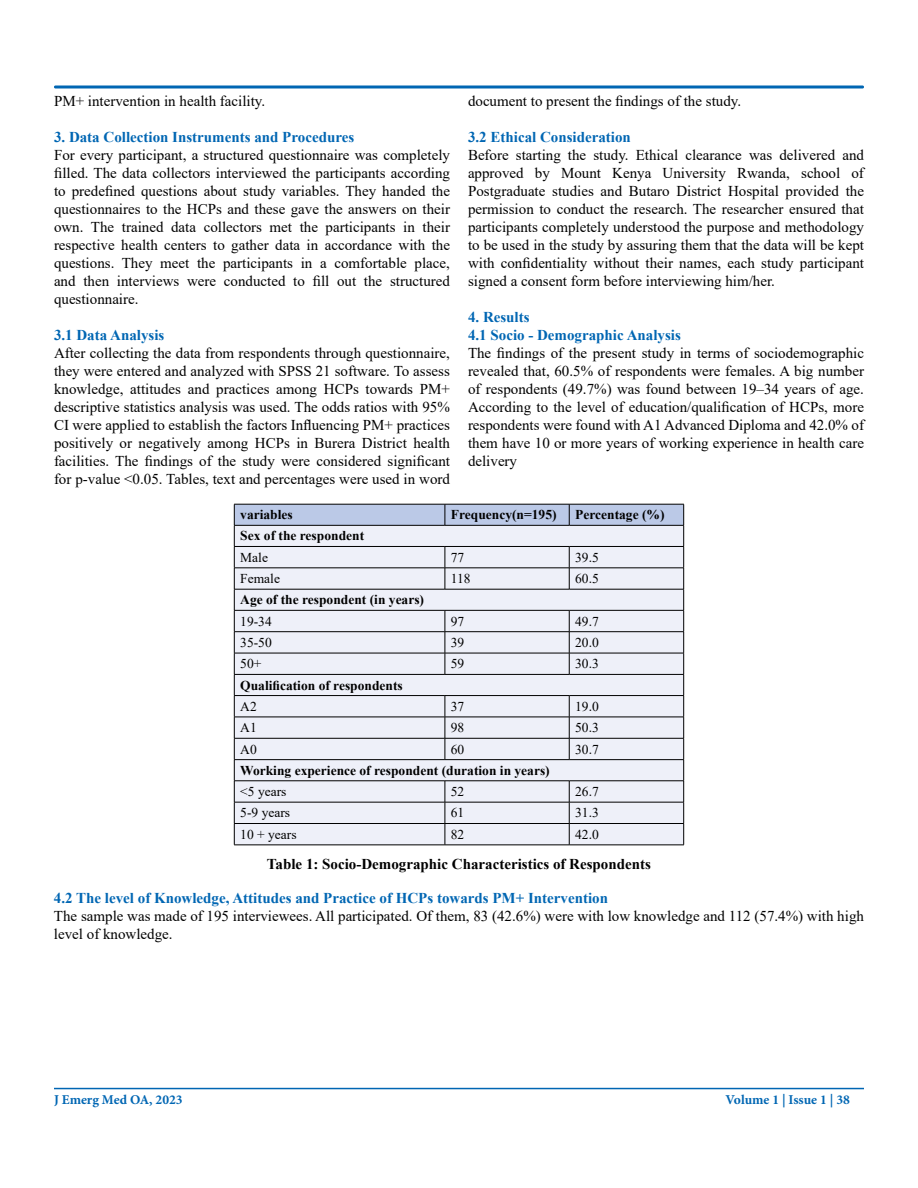
<style>
.page{position:relative;width:918px;height:1188px;background:#fff}
.page>*{position:absolute;margin:0;border:0;box-sizing:border-box;transform-origin:0 0}
.t1{font:15px/18px "Times New Roman";color:#000;text-align:justify}
.t2{font:700 15px/18px "Times New Roman";color:#0066b3}
.t3{font:700 15px "Times New Roman";color:#000}
.t4{font:700 13.5px "Times New Roman";color:#000}
.t5{font:13.5px "Times New Roman";color:#000}
.t6{font:700 13.5px "Minion Pro";color:#0066b3}
</style>
<div class="page">
<hr style="left:54px;top:1088px;width:810px;height:1px;background:#0066b3">
<div style="left:54px;top:86px;width:810px;height:2px;border:2px solid #0066b3"></div>
<svg style="left:234px;top:504px;width:450px;height:341px;background:#dee0ea"></svg>
<hr style="left:234px;top:845px;width:211px;height:1px;background:#000">
<hr style="left:445px;top:845px;width:124px;height:1px;background:#000">
<hr style="left:569px;top:845px;width:115px;height:1px;background:#000">
<p class="t1" style="left:54px;top:91px;width:213px">PM+ intervention in health facility.</p>
<p class="t2" style="left:54px;top:127px;width:302px">3. Data Collection Instruments and Procedures</p>
<p class="t1" style="left:54px;top:145px;width:398px">For every participant, a structured questionnaire was completely filled. The data collectors interviewed the participants according to predefined questions about study variables. They handed the questionnaires to the HCPs and these gave the answers on their own. The trained data collectors met the participants in their respective health centers to gather data in accordance with the questions. They meet the participants in a comfortable place, and then interviews were conducted to fill out the structured questionnaire.</p>
<p class="t2" style="left:54px;top:325px;width:112px">3.1 Data Analysis</p>
<p class="t1" style="left:54px;top:343px;width:398px">After collecting the data from respondents through questionnaire, they were entered and analyzed with SPSS 21 software. To assess knowledge, attitudes and practices among HCPs towards PM+ descriptive statistics analysis was used. The odds ratios with 95% CI were applied to establish the factors Influencing PM+ practices positively or negatively among HCPs in Burera District health facilities. The findings of the study were considered significant for p-value &lt;0.05. Tables, text and percentages were used in word</p>
<p class="t1" style="left:468px;top:91px;width:275px">document to present the findings of the study.</p>
<p class="t2" style="left:468px;top:127px;width:164px">3.2 Ethical Consideration</p>
<p class="t1" style="left:468px;top:145px;width:398px">Before starting the study. Ethical clearance was delivered and approved by Mount Kenya University Rwanda, school of Postgraduate studies and Butaro District Hospital provided the permission to conduct the research. The researcher ensured that participants completely understood the purpose and methodology to be used in the study by assuring them that the data will be kept with confidentiality without their names, each study participant signed a consent form before interviewing him/her.</p>
<p class="t2" style="left:468px;top:307px;width:214px">4. Results<br>4.1 Socio - Demographic Analysis</p>
<p class="t1" style="left:468px;top:343px;width:398px">The findings of the present study in terms of sociodemographic revealed that, 60.5% of respondents were females. A big number of respondents (49.7%) was found between 19–34 years of age.<br>According to the level of education/qualification of HCPs, more respondents were found with A1 Advanced Diploma and 42.0% of them have 10 or more years of working experience in health care delivery</p>
<p class="t4" style="left:240px;top:505px;width:54px">variables</p>
<p class="t4" style="left:451px;top:505px;width:107px">Frequency(n=195)</p>
<p class="t4" style="left:575px;top:505px;width:91px">Percentage (%)</p>
<p class="t4" style="left:240px;top:526px;width:125px">Sex of the respondent</p>
<p class="t5" style="left:240px;top:548px;width:29px">Male</p>
<p class="t5" style="left:451px;top:548px;width:15px">77</p>
<p class="t5" style="left:575px;top:548px;width:25px">39.5</p>
<p class="t5" style="left:240px;top:569px;width:41px">Female</p>
<p class="t5" style="left:451px;top:569px;width:21px">118</p>
<p class="t5" style="left:575px;top:569px;width:25px">60.5</p>
<p class="t4" style="left:240px;top:590px;width:185px">Age of the respondent (in years)</p>
<p class="t5" style="left:240px;top:612px;width:33px">19-34</p>
<p class="t5" style="left:451px;top:612px;width:15px">97</p>
<p class="t5" style="left:575px;top:612px;width:25px">49.7</p>
<p class="t5" style="left:240px;top:633px;width:33px">35-50</p>
<p class="t5" style="left:451px;top:633px;width:15px">39</p>
<p class="t5" style="left:575px;top:633px;width:25px">20.0</p>
<p class="t5" style="left:240px;top:654px;width:23px">50+</p>
<p class="t5" style="left:451px;top:654px;width:15px">59</p>
<p class="t5" style="left:575px;top:654px;width:25px">30.3</p>
<p class="t4" style="left:240px;top:675px;width:164px">Qualification of respondents</p>
<p class="t5" style="left:240px;top:697px;width:18px">A2</p>
<p class="t5" style="left:451px;top:697px;width:15px">37</p>
<p class="t5" style="left:575px;top:697px;width:25px">19.0</p>
<p class="t5" style="left:240px;top:718px;width:18px">A1</p>
<p class="t5" style="left:451px;top:718px;width:15px">98</p>
<p class="t5" style="left:575px;top:718px;width:25px">50.3</p>
<p class="t5" style="left:240px;top:740px;width:18px">A0</p>
<p class="t5" style="left:451px;top:740px;width:15px">60</p>
<p class="t5" style="left:575px;top:740px;width:25px">30.7</p>
<p class="t4" style="left:240px;top:760px;width:311px">Working experience of respondent (duration in years)</p>
<p class="t5" style="left:240px;top:782px;width:48px">&lt;5 years</p>
<p class="t5" style="left:451px;top:782px;width:15px">52</p>
<p class="t5" style="left:575px;top:782px;width:25px">26.7</p>
<p class="t5" style="left:240px;top:803px;width:51px">5-9 years</p>
<p class="t5" style="left:451px;top:803px;width:15px">61</p>
<p class="t5" style="left:575px;top:803px;width:25px">31.3</p>
<p class="t5" style="left:240px;top:825px;width:58px">10 + years</p>
<p class="t5" style="left:451px;top:825px;width:15px">82</p>
<p class="t5" style="left:575px;top:825px;width:25px">42.0</p>
<p class="t3" style="left:267px;top:853px;width:386px">Table 1: Socio-Demographic Characteristics of Respondents</p>
<p class="t2" style="left:54px;top:888px;width:556px">4.2 The level of Knowledge, Attitudes and Practice of HCPs towards PM+ Intervention</p>
<p class="t1" style="left:54px;top:906px;width:812px">The sample was made of 195 interviewees. All participated. Of them, 83 (42.6%) were with low knowledge and 112 (57.4%) with high level of knowledge.</p>
<p class="t6" style="left:54px;top:1090px;width:130px">J Emerg Med OA, 2023</p>
<p class="t6" style="left:726px;top:1090px;width:126px">Volume 1 | Issue 1 | 38</p>
</div>
